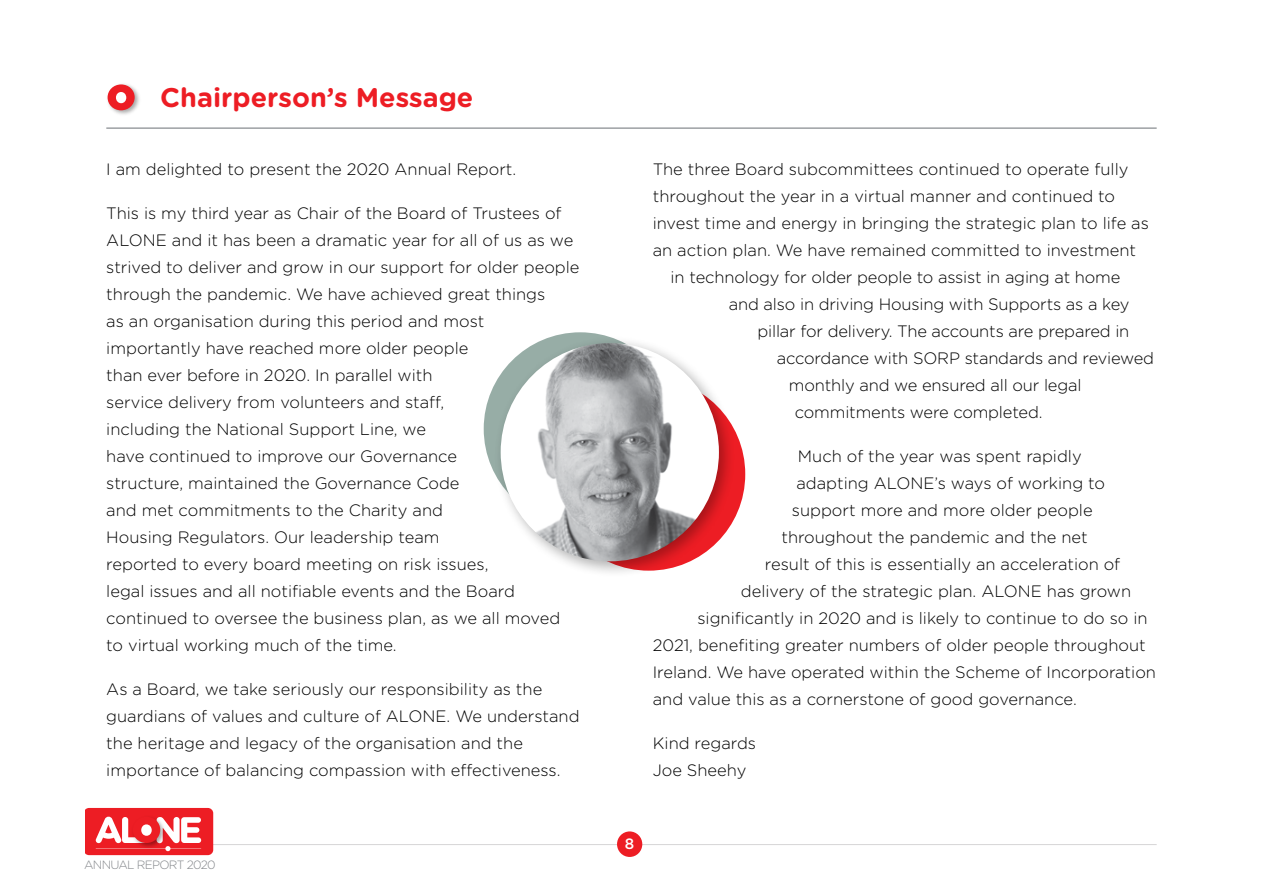
<style>
.page{position:relative;width:1263px;height:893px;background:#fff}
.page>*{position:absolute;margin:0;border:0;box-sizing:border-box;transform-origin:0 0}
.t1{font:700 27px "Gotham Rounded";color:#ed1d24}
.t2{font:300 16.5px/27px "Gotham Rounded";color:#000}
.t3{font:500 15px "Gotham Rounded";color:#fff}
.t4{font:300 12px "Gotham Rounded";letter-spacing:-.06em;color:#83868a}
</style>
<div class="page">
<hr style="left:106px;top:128px;width:1051px;height:1px;background:#6c7175">
<div style="left:494px;top:336px;width:241px;height:242px;background:#000;opacity:.3"></div>
<img style="left:501px;top:343px;width:218px;height:218px;border-radius:109px">
<img style="left:107px;top:89px;width:33px;height:26px">
<svg style="left:108px;top:84px;width:27px;height:26px"></svg>
<div style="left:116px;top:92px;width:10px;height:11px;background:#fff;border-radius:5px"></div>
<hr style="left:103px;top:844px;width:1054px;height:1px;background:#d6d5d7">
<div style="left:617px;top:831px;width:25px;height:26px;background:#ed1d24;border-radius:50%"></div>
<svg style="left:86px;top:808px;width:127px;height:47px"></svg>
<h1 class="t1" style="left:160px;top:77px;width:315px">Chairperson’s Message</h1>
<p class="t2" style="left:106px;top:155px;width:411px">I am delighted to present the 2020 Annual Report.</p>
<p class="t2" style="left:106px;top:199px;width:475px">This is my third year as Chair of the Board of Trustees of ALONE and it has been a dramatic year for all of us as we strived to deliver and grow in our support for older people through the pandemic. We have achieved great things<br>as an organisation during this period and most importantly have reached more older people<br>than ever before in 2020. In parallel with<br>service delivery from volunteers and staff,<br>including the National Support Line, we<br>have continued to improve our Governance<br>structure, maintained the Governance Code<br>and met commitments to the Charity and<br>Housing Regulators. Our leadership team<br>reported to every board meeting on risk issues,<br>legal issues and all notifiable events and the Board continued to oversee the business plan, as we all moved to virtual working much of the time.</p>
<p class="t2" style="left:106px;top:675px;width:475px">As a Board, we take seriously our responsibility as the guardians of values and culture of ALONE. We understand the heritage and legacy of the organisation and the importance of balancing compassion with effectiveness.</p>
<p class="t4" style="left:84px;top:856px;width:133px">ANNUAL REPORT 2020</p>
<p class="t2" style="left:653px;top:155px;width:477px">The three Board subcommittees continued to operate fully</p>
<p class="t2" style="left:653px;top:182px;width:464px">throughout the year in a virtual manner and continued to</p>
<p class="t2" style="left:653px;top:209px;width:498px">invest time and energy in bringing the strategic plan to life as</p>
<p class="t2" style="left:653px;top:236px;width:485px">an action plan. We have remained committed to investment</p>
<p class="t2" style="left:670px;top:263px;width:451px">in technology for older people to assist in aging at home</p>
<p class="t2" style="left:729px;top:290px;width:402px">and also in driving Housing with Supports as a key</p>
<p class="t2" style="left:757px;top:317px;width:373px">pillar for delivery. The accounts are prepared in</p>
<p class="t2" style="left:777px;top:344px;width:379px">accordance with SORP standards and reviewed</p>
<p class="t2" style="left:789px;top:371px;width:294px">monthly and we ensured all our legal</p>
<p class="t2" style="left:795px;top:398px;width:249px">commitments were completed.</p>
<p class="t2" style="left:798px;top:442px;width:285px">Much of the year was spent rapidly</p>
<p class="t2" style="left:796px;top:469px;width:310px">adapting ALONE’s ways of working to</p>
<p class="t2" style="left:792px;top:496px;width:302px">support more and more older people</p>
<p class="t2" style="left:781px;top:523px;width:308px">throughout the pandemic and the net</p>
<p class="t2" style="left:765px;top:550px;width:357px">result of this is essentially an acceleration of</p>
<p class="t2" style="left:741px;top:577px;width:392px">delivery of the strategic plan. ALONE has grown</p>
<p class="t2" style="left:697px;top:604px;width:452px">significantly in 2020 and is likely to continue to do so in</p>
<p class="t2" style="left:653px;top:631px;width:494px">2021, benefiting greater numbers of older people throughout</p>
<p class="t2" style="left:653px;top:658px;width:505px">Ireland. We have operated within the Scheme of Incorporation</p>
<p class="t2" style="left:653px;top:685px;width:426px">and value this as a cornerstone of good governance.</p>
<p class="t2" style="left:653px;top:729px;width:105px">Kind regards<br>Joe Sheehy</p>
<p class="t3" style="left:625px;top:833px;width:11px">8</p>
</div>
